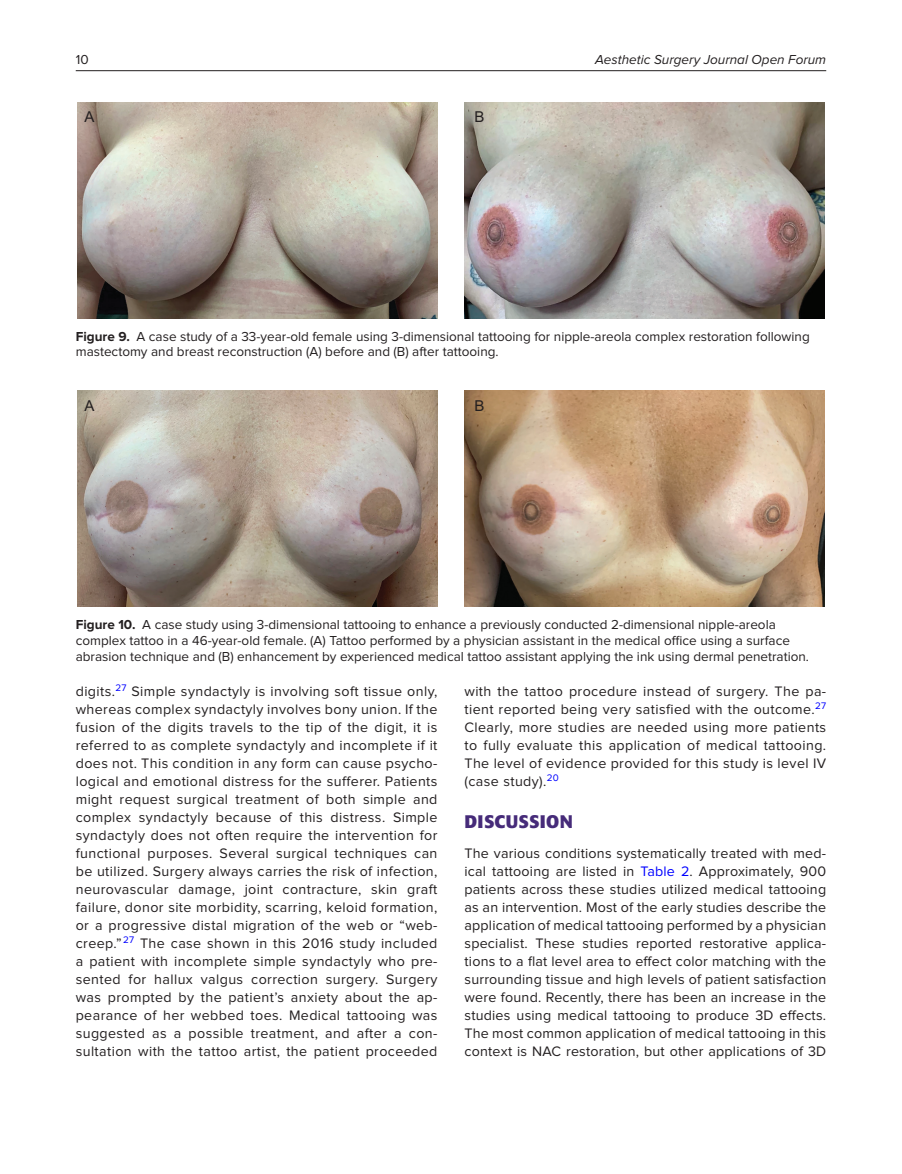
<style>
.page{position:relative;width:902px;height:1174px;background:#fff}
.page>*{position:absolute;margin:0;border:0;box-sizing:border-box;transform-origin:0 0}
.HeadA{font:700 18px "Formata";letter-spacing:.02em;color:#462b79}
.graphic{font:15px "Arial";color:#231f20}
.Text{font:14.25px/18px "Proxima Nova";letter-spacing:.03em;color:#231f20;text-align:justify}
.FigCapt{font:13.5px/15.8px "Proxima Nova";color:#231f20}
.t1{font:italic 13.5px "Proxima Nova";color:#231f20}
.s1{font-weight:700}
.s2{color:#00f}
</style>
<div class="page">
<hr style="left:76px;top:70px;width:750px;height:1px;background:#231f20">
<img style="left:77px;top:390px;width:360px;height:216px">
<img style="left:464px;top:390px;width:360px;height:216px">
<img style="left:77px;top:102px;width:360px;height:216px">
<img style="left:464px;top:102px;width:360px;height:216px">
<p class="FigCapt" style="left:76px;top:52px;width:14px">10</p>
<p class="t1" style="left:595px;top:54px;width:233px">Aesthetic Surgery Journal Open Forum</p>
<p class="graphic" style="left:84px;top:107px;width:12px">A</p>
<p class="graphic" style="left:474px;top:107px;width:12px">B</p>
<p class="FigCapt" style="left:76px;top:329px;width:735px"><span class="s1">Figure 9.</span> A case study of a 33-year-old female using 3-dimensional tattooing for nipple-areola complex restoration following mastectomy and breast reconstruction (A) before and (B) after tattooing.</p>
<p class="graphic" style="left:84px;top:395px;width:12px">A</p>
<p class="graphic" style="left:474px;top:395px;width:12px">B</p>
<p class="FigCapt" style="left:76px;top:617px;width:734px"><span class="s1">Figure 10.</span> A case study using 3-dimensional tattooing to enhance a previously conducted 2-dimensional nipple-areola complex tattoo in a 46-year-old female. (A) Tattoo performed by a physician assistant in the medical office using a surface abrasion technique and (B) enhancement by experienced medical tattoo assistant applying the ink using dermal penetration.</p>
<p class="Text" style="left:76px;top:682px;width:363px">digits.<sup>27</sup> Simple syndactyly is involving soft tissue only, whereas complex syndactyly involves bony union. If the fusion of the digits travels to the tip of the digit, it is referred to as complete syndactyly and incomplete if it does not. This condition in any form can cause psycho&shy;logical and emotional distress for the sufferer. Patients might request surgical treatment of both simple and complex syndactyly because of this distress. Simple syndactyly does not often require the intervention for functional purposes. Several surgical techniques can be utilized. Surgery always carries the risk of infection, neurovascular damage, joint contracture, skin graft failure, donor site morbidity, scarring, keloid formation, or a progressive distal migration of the web or “web&shy;creep.”<sup>27</sup> The case shown in this 2016 study included a patient with incomplete simple syndactyly who pre&shy;sented for hallux valgus correction surgery. Surgery was prompted by the patient’s anxiety about the ap&shy;pearance of her webbed toes. Medical tattooing was suggested as a possible treatment, and after a con&shy;sultation with the tattoo artist, the patient proceeded</p>
<p class="Text" style="left:464px;top:682px;width:363px">with the tattoo procedure instead of surgery. The pa&shy;tient reported being very satisfied with the outcome.<sup>27<br></sup>Clearly, more studies are needed using more patients to fully evaluate this application of medical tattooing.<br>The level of evidence provided for this study is level IV (case study).<sup>20</sup></p>
<p class="HeadA" style="left:464px;top:810px;width:110px">DISCUSSION</p>
<p class="Text" style="left:464px;top:844px;width:363px">The various conditions systematically treated with med&shy;ical tattooing are listed in <span class="s2">Table 2</span>. Approximately, 900 patients across these studies utilized medical tattooing as an intervention. Most of the early studies describe the application of medical tattooing performed by a physician specialist. These studies reported restorative applica&shy;tions to a flat level area to effect color matching with the surrounding tissue and high levels of patient satisfaction were found. Recently, there has been an increase in the studies using medical tattooing to produce 3D effects.<br>The most common application of medical tattooing in this context is NAC restoration, but other applications of 3D</p>
</div>
